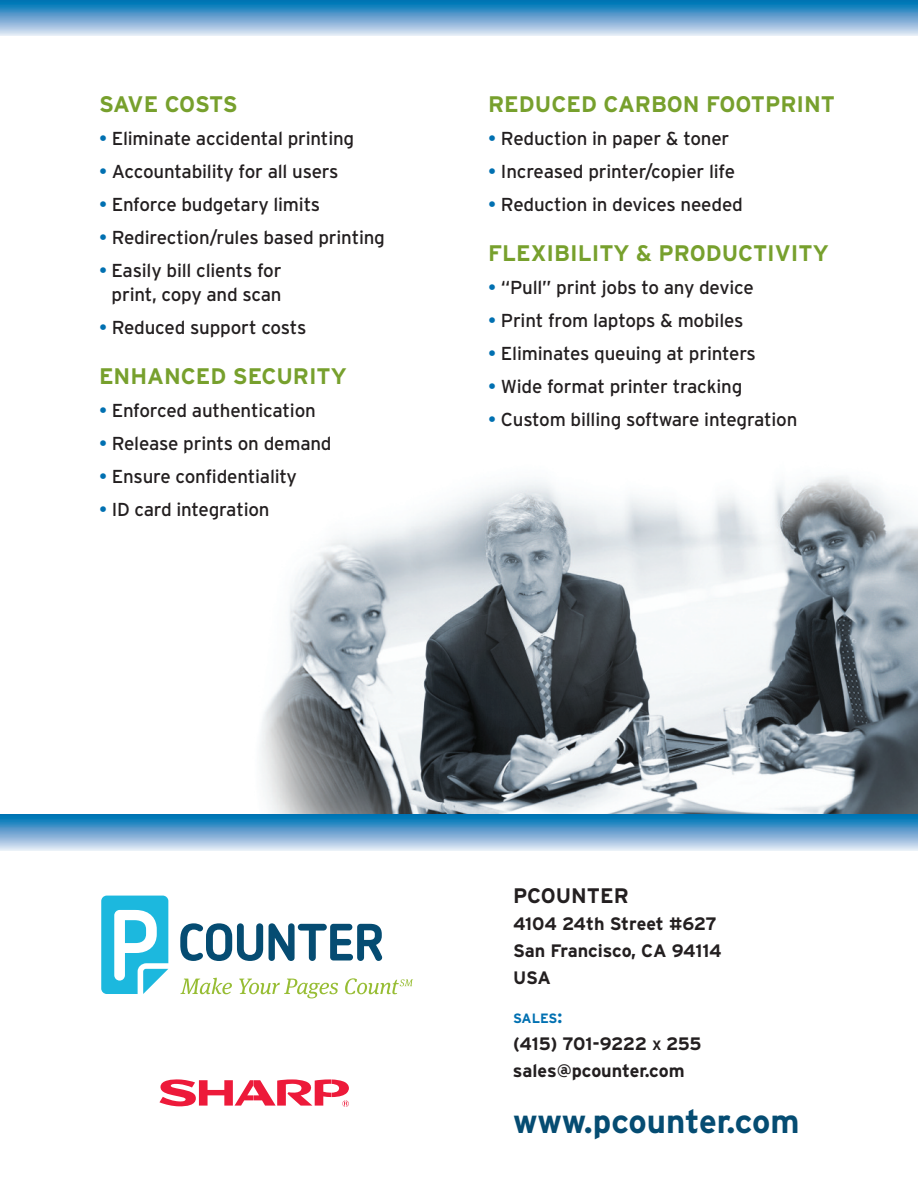
<style>
.page{position:relative;width:918px;height:1188px;background:#fff}
.page>*{position:absolute;margin:0;border:0;box-sizing:border-box;transform-origin:0 0}
.t1{font:700 33px "Interstate";color:#054c72}
.t2{font:700 22.5px "Interstate";color:#77a02d}
.t3{font:700 22.5px "Interstate";letter-spacing:-.025em;color:#77a02d}
.t4{font:700 21px "Interstate";color:#231f20}
.t5{font:18.75px/24px "Interstate";letter-spacing:-.01em;color:#231f20;text-align:right}
.t6{font:700 18px/27px "Interstate";letter-spacing:-.01em;color:#231f20}
.t7{font:700 13.5px "Interstate";letter-spacing:-.01em;color:#0070b1}
.s1{color:#0070b1}
.s2{font-size:18px}
.s3{font-size:13.5px}
</style>
<div class="page">
<img style="left:260px;top:476px;width:658px;height:338px">
<div style="left:0;top:0;width:918px;height:36px;background:linear-gradient(to bottom,#006ab1,#e1e2f2)"></div>
<div style="left:0;top:814px;width:918px;height:36px;background:linear-gradient(to bottom,#0069b0,#dddff1)"></div>
<svg style="left:180px;top:978px;width:233px;height:20px"></svg>
<svg style="left:180px;top:923px;width:203px;height:38px"></svg>
<svg style="left:101px;top:896px;width:67px;height:98px"></svg>
<svg style="left:159px;top:1079px;width:190px;height:28px"></svg>
<p class="t3" style="left:99px;top:92px;width:140px">SAVE COSTS</p>
<p class="t5" style="left:99px;top:127px;width:257px"><span class="s1">•</span> Eliminate accidental printing</p>
<p class="t5" style="left:99px;top:160px;width:241px"><span class="s1">•</span> Accountability for all users</p>
<p class="t5" style="left:99px;top:193px;width:223px"><span class="s1">•</span> Enforce budgetary limits</p>
<p class="t5" style="left:99px;top:226px;width:288px"><span class="s1">•</span> Redirection/rules based printing</p>
<p class="t5" style="left:99px;top:259px;width:184px"><span class="s1">•</span> Easily bill clients for print, copy and scan</p>
<p class="t5" style="left:99px;top:316px;width:209px"><span class="s1">•</span> Reduced support costs</p>
<p class="t2" style="left:99px;top:363px;width:249px">ENHANCED SECURITY</p>
<p class="t5" style="left:99px;top:399px;width:218px"><span class="s1">•</span> Enforced authentication</p>
<p class="t5" style="left:99px;top:432px;width:234px"><span class="s1">•</span> Release prints on demand</p>
<p class="t5" style="left:99px;top:465px;width:199px"><span class="s1">•</span> Ensure confidentiality</p>
<p class="t5" style="left:99px;top:498px;width:172px"><span class="s1">•</span> ID card integration</p>
<p class="t2" style="left:488px;top:92px;width:348px">REDUCED CARBON FOOTPRINT</p>
<p class="t5" style="left:488px;top:127px;width:243px"><span class="s1">•</span> Reduction in paper &amp; toner</p>
<p class="t5" style="left:488px;top:160px;width:248px"><span class="s1">•</span> Increased printer/copier life</p>
<p class="t5" style="left:488px;top:193px;width:256px"><span class="s1">•</span> Reduction in devices needed</p>
<p class="t2" style="left:488px;top:240px;width:342px">FLEXIBILITY &amp; PRODUCTIVITY</p>
<p class="t5" style="left:488px;top:276px;width:267px"><span class="s1">•</span> “Pull” print jobs to any device</p>
<p class="t5" style="left:488px;top:309px;width:257px"><span class="s1">•</span> Print from laptops &amp; mobiles</p>
<p class="t5" style="left:488px;top:342px;width:269px"><span class="s1">•</span> Eliminates queuing at printers</p>
<p class="t5" style="left:488px;top:375px;width:256px"><span class="s1">•</span> Wide format printer tracking</p>
<p class="t5" style="left:488px;top:408px;width:311px"><span class="s1">•</span> Custom billing software integration</p>
<p class="t4" style="left:513px;top:884px;width:117px">PCOUNTER</p>
<p class="t6" style="left:513px;top:911px;width:210px">4104 24th Street #627<br>San Francisco, CA 94114<br>USA</p>
<p class="t7" style="left:513px;top:1011px;width:51px">SALES<span class="s2">:</span></p>
<p class="t6" style="left:513px;top:1031px;width:190px">(415) 701-9222 <span class="s3">X</span> 255 sales@pcounter.com</p>
<h1 class="t1" style="left:513px;top:1103px;width:288px">www.pcounter.com</h1>
</div>
